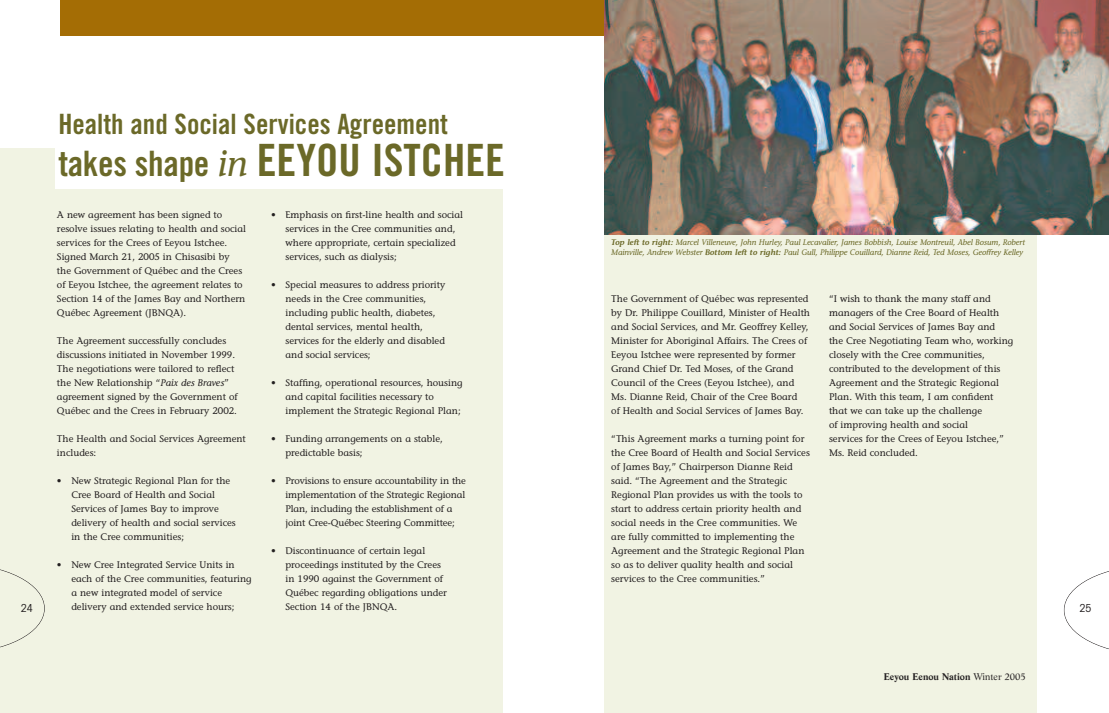
<style>
.page{position:relative;width:1109px;height:713px;background:#fff}
.page>*{position:absolute;margin:0;border:0;box-sizing:border-box;transform-origin:0 0}
.t1{font:44.5px "Trade Gothic Bold Cond Twenty";color:#6b6928}
.t2{font:28px "Trade Gothic Bold Cond Twenty";color:#6b6928}
.t3{font:12px "Avant Garde Cd ITC";color:#231f20}
.t4{font:9.5px/14px "Stone Informal";color:#231f20}
.t5{font:700 9.5px "Life";color:#231f20}
.t6{font:italic 8px/10px "Stone Informal";letter-spacing:-.005em;color:#6b6928}
.s1{font-size:35px}
.s2{font-family:"Stone Informal";font-style:italic;font-size:36px}
.s3{font-style:italic}
.s4{font-weight:600}
.s5{font-weight:400}
</style>
<div class="page">
<div style="left:60px;top:0;width:660px;height:36px;background:#a46d05"></div>
<div style="left:605px;top:149px;width:432px;height:564px;background:#f1f3e3"></div>
<div style="left:0;top:149px;width:503px;height:564px;background:#f1f3e3"></div>
<svg style="left:1064px;top:571px;width:45px;height:78px"></svg>
<svg style="left:0;top:569px;width:45px;height:79px"></svg>
<div style="left:56px;top:113px;width:474px;height:75px;background:#fff"></div>
<img style="left:605px;top:0;width:504px;height:234px">
<h2 class="t2" style="left:58px;top:114px;width:391px">Health and Social Services Agreement</h2>
<h1 class="t1" style="left:58px;top:144px;width:448px"><span class="s1">takes shape</span> <span class="s2">in</span> EEYOU ISTCHEE</h1>
<p class="t4" style="left:57px;top:208px;width:191px">A new agreement has been signed to resolve issues relating to health and social services for the Crees of Eeyou Istchee.<br>Signed March 21, 2005 in Chisasibi by<br>the Government of Québec and the Crees of Eeyou Istchee, the agreement relates to Section 14 of the James Bay and Northern Québec Agreement (JBNQA).</p>
<p class="t4" style="left:57px;top:334px;width:182px">The Agreement successfully concludes discussions initiated in November 1999.<br>The negotiations were tailored to reflect the New Relationship “<span class="s3">Paix des Braves</span>” agreement signed by the Government of Québec and the Crees in February 2002.</p>
<p class="t4" style="left:57px;top:432px;width:190px">The Health and Social Services Agreement includes:</p>
<p class="t4" style="left:71px;top:474px;width:166px;text-indent:-14px">• New Strategic Regional Plan for the<br>Cree Board of Health and Social<br>Services of James Bay to improve delivery of health and social services in the Cree communities;</p>
<p class="t4" style="left:71px;top:558px;width:182px;text-indent:-14px">• New Cree Integrated Service Units in each of the Cree communities, featuring a new integrated model of service delivery and extended service hours;</p>
<p class="t4" style="left:285px;top:208px;width:179px;text-indent:-14px">• Emphasis on first-line health and social services in the Cree communities and, where appropriate, certain specialized services, such as dialysis;</p>
<p class="t4" style="left:285px;top:278px;width:161px;text-indent:-14px">• Special measures to address priority needs in the Cree communities, including public health, diabetes, dental services, mental health, services for the elderly and disabled and social services;</p>
<p class="t4" style="left:285px;top:376px;width:179px;text-indent:-14px">• Staffing, operational resources, housing and capital facilities necessary to implement the Strategic Regional Plan;</p>
<p class="t4" style="left:285px;top:432px;width:159px;text-indent:-14px">• Funding arrangements on a stable, predictable basis;</p>
<p class="t4" style="left:285px;top:474px;width:182px;text-indent:-14px">• Provisions to ensure accountability in the implementation of the Strategic Regional Plan, including the establishment of a joint Cree-Québec Steering Committee;</p>
<p class="t4" style="left:285px;top:544px;width:163px;text-indent:-14px">• Discontinuance of certain legal proceedings instituted by the Crees in 1990 against the Government of<br>Québec regarding obligations under<br>Section 14 of the JBNQA.</p>
<p class="t6" style="left:611px;top:238px;width:415px"><span class="s4">Top left to right:</span> Marcel Villeneuve, John Hurley, Paul Lecavalier, James Bobbish, Louise Montreuil, Abel Bosum, Robert<br>Mainville, Andrew Webster <span class="s4">Bottom left to right:</span> Paul Gull, Philippe Couillard, Dianne Reid, Ted Moses, Geoffrey Kelley</p>
<p class="t4" style="left:611px;top:292px;width:200px">The Government of Québec was represented by Dr. Philippe Couillard, Minister of Health and Social Services, and Mr. Geoffrey Kelley, Minister for Aboriginal Affairs. The Crees of Eeyou Istchee were represented by former Grand Chief Dr. Ted Moses, of the Grand Council of the Crees (Eeyou Istchee), and Ms. Dianne Reid, Chair of the Cree Board<br>of Health and Social Services of James Bay.</p>
<p class="t4" style="left:611px;top:432px;width:200px">“This Agreement marks a turning point for the Cree Board of Health and Social Services of James Bay,” Chairperson Dianne Reid said. “The Agreement and the Strategic Regional Plan provides us with the tools to start to address certain priority health and social needs in the Cree communities. We are fully committed to implementing the Agreement and the Strategic Regional Plan so as to deliver quality health and social services to the Cree communities.”</p>
<p class="t4" style="left:829px;top:292px;width:186px">“I wish to thank the many staff and managers of the Cree Board of Health and Social Services of James Bay and<br>the Cree Negotiating Team who, working closely with the Cree communities, contributed to the development of this Agreement and the Strategic Regional Plan. With this team, I am confident that we can take up the challenge<br>of improving health and social<br>services for the Crees of Eeyou Istchee,” Ms. Reid concluded.</p>
<p class="t3" style="left:21px;top:604px;width:14px">24</p>
<p class="t3" style="left:1079px;top:604px;width:13px">25</p>
<p class="t5" style="left:884px;top:673px;width:143px">Eeyou Eenou Nation <span class="s5">Winter 2005</span></p>
</div>
